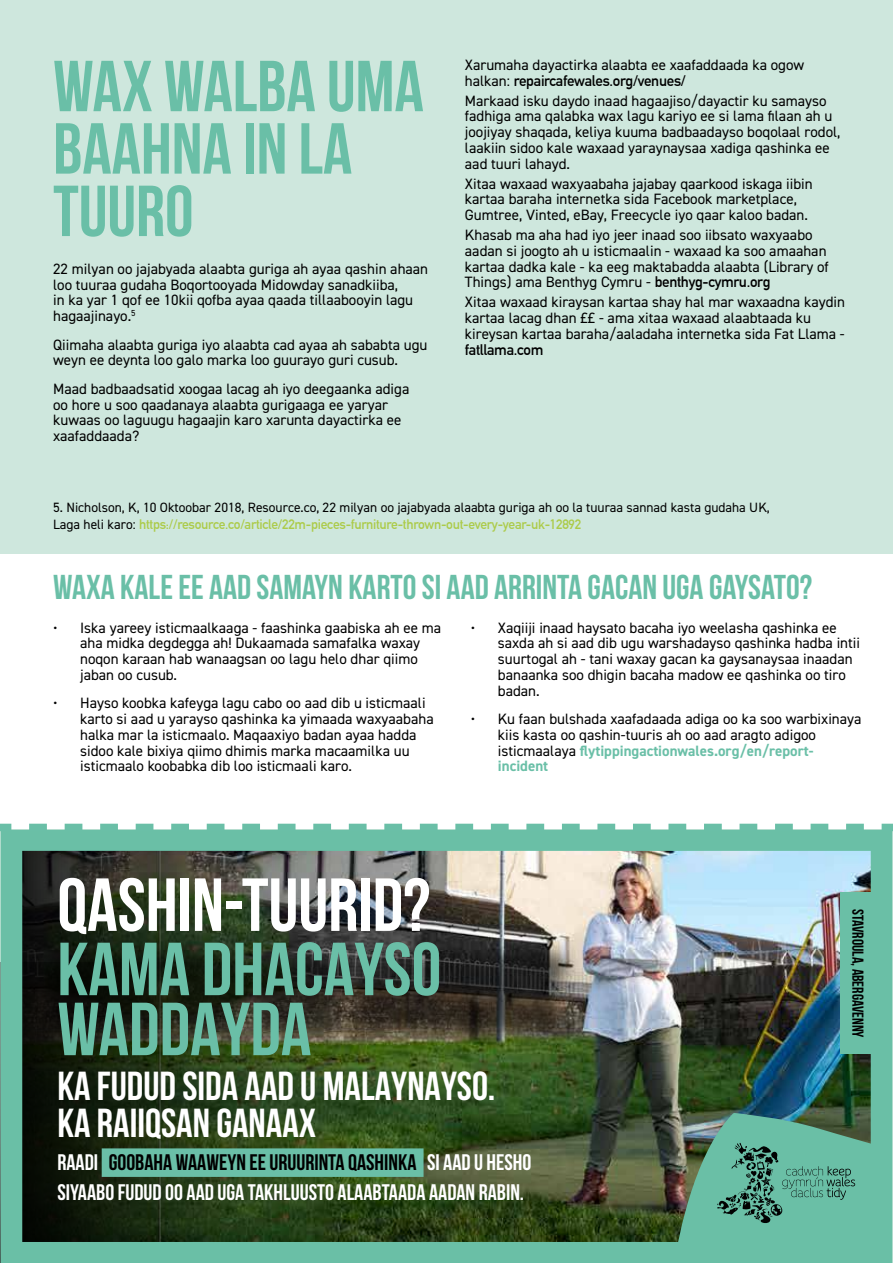
<style>
.page{position:relative;width:893px;height:1263px;background:#fff}
.page>*{position:absolute;margin:0;border:0;box-sizing:border-box;transform-origin:0 0}
.t1{font:700 75px/60px "Bebas Neue";color:#6abfa7}
.t2{font:700 75px "Bebas Neue";color:#fff}
.t3{font:700 72px/62.4px "Bebas Neue";color:#6abfa7}
.t4{font:700 40.5px/37.2px "Bebas Neue";color:#fff}
.t5{font:700 34.5px "Bebas Neue";color:#6abfa7}
.t6{font:700 22.5px/29.7px "Bebas Neue";color:#fff}
.t7{font:700 15.75px "Bebas Neue";color:#000}
.t8{font:15px/15.8px "DIN2014";color:#000}
.t9{font:700 15px "DIN Alternate";letter-spacing:-.02em;color:#000}
.t10{font:13.5px "DIN2014";color:#000}
.t11{font:700 13.5px "DIN Alternate";letter-spacing:-.02em;color:#accb49}
.s1{font-family:"DIN2014";font-weight:400}
.s2{font-family:"DIN Alternate";font-weight:700}
.s3{font-family:"DIN2014";font-weight:400;color:#000}
.s4{font-weight:700;color:#6abfa7}
.s5{color:#000}
</style>
<div class="page">
<img style="left:1px;top:831px;width:891px;height:432px">
<img style="left:667px;top:1113px;width:209px;height:134px">
<img style="left:1px;top:863px;width:668px;height:273px">
<div style="left:840px;top:892px;width:31px;height:162px;background:#6abfa6"></div>
<div style="left:0;top:0;width:893px;height:554px;background:#cee7dd"></div>
<svg style="left:0;top:824px;width:893px;height:7px"></svg>
<div style="left:102px;top:1148px;width:322px;height:29px;background:#6abfa7"></div>
<h2 class="t3" style="left:53px;top:54px;width:372px">WAX WALBA UMA<br>BAAHNA IN LA<br>TUURO</h2>
<p class="t8" style="left:53px;top:261px;width:377px">22 milyan oo jajabyada alaabta guriga ah ayaa qashin ahaan loo tuuraa gudaha Boqortooyada Midowday sanadkiiba,<br>in ka yar 1 qof ee 10kii qofba ayaa qaada tillaabooyin lagu hagaajinayo.<sup>5</sup></p>
<p class="t8" style="left:53px;top:336px;width:376px">Qiimaha alaabta guriga iyo alaabta cad ayaa ah sababta ugu weyn ee deynta loo galo marka loo guurayo guri cusub.</p>
<p class="t8" style="left:53px;top:381px;width:358px">Maad badbaadsatid xoogaa lacag ah iyo deegaanka adiga oo hore u soo qaadanaya alaabta gurigaaga ee yaryar kuwaas oo laguugu hagaajin karo xarunta dayactirka ee xaafaddaada?</p>
<p class="t8" style="left:465px;top:57px;width:341px">Xarumaha dayactirka alaabta ee xaafaddaada ka ogow</p>
<p class="t9" style="left:465px;top:69px;width:222px"><span class="s1">halkan:</span> repaircafewales.org/venues/</p>
<p class="t8" style="left:465px;top:92px;width:377px">Markaad isku daydo inaad hagaajiso/dayactir ku samayso fadhiga ama qalabka wax lagu kariyo ee si lama filaan ah u joojiyay shaqada, keliya kuuma badbaadayso boqolaal rodol, laakiin sidoo kale waxaad yaraynaysaa xadiga qashinka ee aad tuuri lahayd.</p>
<p class="t8" style="left:465px;top:175px;width:349px">Xitaa waxaad waxyaabaha jajabay qaarkood iskaga iibin kartaa baraha internetka sida Facebook marketplace,<br>Gumtree, Vinted, eBay, Freecycle iyo qaar kaloo badan.</p>
<p class="t8" style="left:465px;top:227px;width:365px">Khasab ma aha had iyo jeer inaad soo iibsato waxyaabo aadan si joogto ah u isticmaalin - waxaad ka soo amaahan kartaa dadka kale - ka eeg maktabadda alaabta (Library of Things) ama Benthyg Cymru - <span class="s2">benthyg-cymru.org</span></p>
<p class="t8" style="left:465px;top:294px;width:382px">Xitaa waxaad kiraysan kartaa shay hal mar waxaadna kaydin kartaa lacag dhan ££ - ama xitaa waxaad alaabtaada ku kireysan kartaa baraha/aaladaha internetka sida Fat Llama -</p>
<p class="t9" style="left:465px;top:338px;width:80px">fatllama.com</p>
<p class="t10" style="left:53px;top:499px;width:718px">5. Nicholson, K, 10 Oktoobar 2018, Resource.co, 22 milyan oo jajabyada alaabta guriga ah oo la tuuraa sannad kasta gudaha UK,</p>
<p class="t11" style="left:53px;top:514px;width:530px"><span class="s3">Laga heli karo:</span> https://resource.co/article/22m-pieces-furniture-thrown-out-every-year-uk-12892</p>
<h3 class="t5" style="left:53px;top:568px;width:760px">WAXA KALE EE AAD SAMAYN KARTO SI AAD ARRINTA GACAN UGA GAYSATO?</h3>
<p class="t8" style="left:80px;top:619px;width:362px;text-indent:-27px">• Iska yareey isticmaalkaaga - faashinka gaabiska ah ee ma aha midka degdegga ah! Dukaamada samafalka waxay noqon karaan hab wanaagsan oo lagu helo dhar qiimo jaban oo cusub.</p>
<p class="t8" style="left:80px;top:695px;width:355px;text-indent:-27px">• Hayso koobka kafeyga lagu cabo oo aad dib u isticmaali karto si aad u yarayso qashinka ka yimaada waxyaabaha halka mar la isticmaalo. Maqaaxiyo badan ayaa hadda sidoo kale bixiya qiimo dhimis marka macaamilka uu isticmaalo koobabka dib loo isticmaali karo.</p>
<p class="t8" style="left:498px;top:619px;width:364px;text-indent:-27px">• Xaqiiji inaad haysato bacaha iyo weelasha qashinka ee saxda ah si aad dib ugu warshadayso qashinka hadba intii suurtogal ah - tani waxay gacan ka gaysanaysaa inaadan banaanka soo dhigin bacaha madow ee qashinka oo tiro badan.</p>
<p class="t8" style="left:498px;top:711px;width:365px;text-indent:-27px">• Ku faan bulshada xaafadaada adiga oo ka soo warbixinaya kiis kasta oo qashin-tuuris ah oo aad aragto adigoo isticmaalaya <span class="s4">flytippingactionwales.org/en/report&shy;incident</span></p>
<h1 class="t2" style="left:57px;top:864px;width:374px">QASHIN-TUURID?</h1>
<h1 class="t1" style="left:57px;top:938px;width:385px">KAMA DHACAYSO<br>WADDAYDA</h1>
<h3 class="t4" style="left:57px;top:1067px;width:439px">KA FUDUD SIDA AAD U MALAYNAYSO.<br>KA RAIIQSAN GANAAX</h3>
<h3 class="t6" style="left:57px;top:1147px;width:476px">RAADI <span class="s5">GOOBAHA WAAWEYN EE URUURINTA QASHINKA</span> SI AAD U HESHO<br>SIYAABO FUDUD OO AAD UGA TAKHLUUSTO ALAABTAADA AADAN RABIN.</h3>
<p class="t7" style="left:866px;top:909px;width:130px;rotate:90deg">STAVROULA, ABERGAVENNY</p>
</div>
